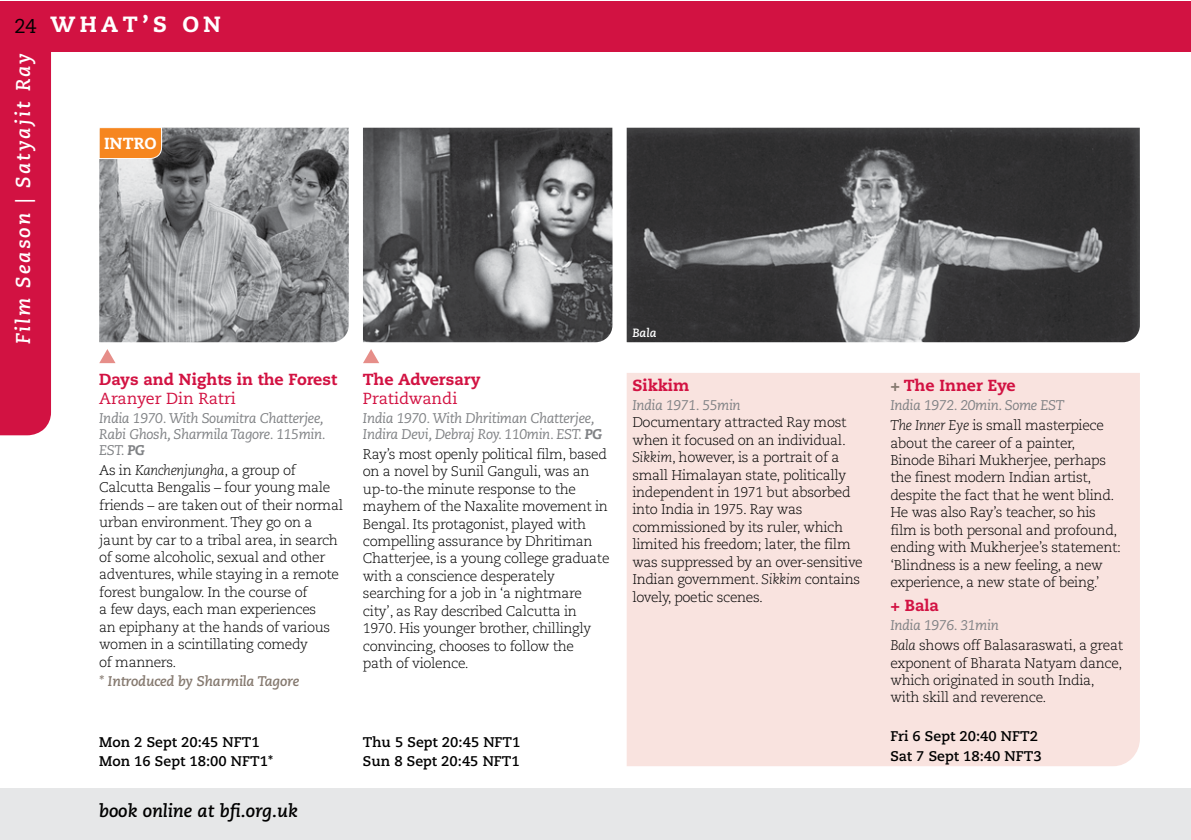
<style>
.page{position:relative;width:1191px;height:840px;background:#fff}
.page>*{position:absolute;margin:0;border:0;box-sizing:border-box;transform-origin:0 0}
.t1{font:800 22px "Caecilia";letter-spacing:.2em;color:#fff}
.t2{font:italic 700 20px "Caecilia";letter-spacing:.1em;color:#fff}
.t3{font:italic 700 18px "Caecilia";letter-spacing:-.01em;color:#000}
.t4{font:800 16px "Caecilia";color:#d21242}
.t5{font:16px "Caecilia";color:#d21242}
.t6{font:800 16px "Caecilia";letter-spacing:.01em;color:#fff}
.t7{font:300 14px/17.4px "Caecilia";letter-spacing:-.025em;color:#000}
.t8{font:italic 14px/16px "Caecilia";letter-spacing:-.025em;color:#808285}
.t9{font:700 14px/19px "Caecilia";color:#000}
.t10{font:italic 700 14px "Caecilia";letter-spacing:-.015em;color:#85796f}
.t11{font:italic 700 12px "Caecilia";color:#fff}
.s1{font-weight:400;font-size:20px;color:#000}
.s2{font-weight:800}
.s3{font-style:italic}
.s4{color:#85796f}
.s5{font-weight:300;color:#000}
.s6{font-weight:300;font-style:normal;color:#000}
.s7{font-weight:400;font-style:italic;color:#808285}
</style>
<div class="page">
<div style="left:0;top:1px;width:1190px;height:50px;background:#d21242"></div>
<div style="left:0;top:51px;width:51px;height:384px;background:#d21242"></div>
<div style="left:0;top:788px;width:1190px;height:51px;background:#e6e7e8"></div>
<div style="left:627px;top:373px;width:513px;height:392px;background:#f9e3df"></div>
<img style="left:626px;top:128px;width:514px;height:214px">
<img style="left:363px;top:128px;width:249px;height:214px">
<img style="left:99px;top:128px;width:250px;height:214px">
<svg style="left:99px;top:349px;width:16px;height:14px"></svg>
<svg style="left:363px;top:349px;width:16px;height:14px"></svg>
<svg style="left:99px;top:127px;width:64px;height:32px;background:#f18e33"></svg>
<h1 class="t1" style="left:14px;top:11px;width:208px"><span class="s1">24</span> WHAT’S ON</h1>
<h2 class="t2" style="left:12px;top:344px;width:293px;rotate:-90deg">Film Season | Satyajit Ray</h2>
<p class="t6" style="left:104px;top:134px;width:54px">INTRO</p>
<p class="t4" style="left:99px;top:369px;width:239px">Days and Nights in the Forest</p>
<p class="t5" style="left:99px;top:389px;width:138px">Aranyer Din Ratri</p>
<p class="t8" style="left:99px;top:410px;width:228px">India 1970. With Soumitra Chatterjee,<br>Rabi Ghosh, Sharmila Tagore. 115min.<br>EST. <span class="s2">PG</span></p>
<p class="t7" style="left:99px;top:461px;width:245px">As in <span class="s3">Kanchenjungha</span>, a group of<br>Calcutta Bengalis – four young male friends – are taken out of their normal urban environment. They go on a jaunt by car to a tribal area, in search of some alcoholic, sexual and other adventures, while staying in a remote forest bungalow. In the course of<br>a few days, each man experiences<br>an epiphany at the hands of various women in a scintillating comedy<br>of manners.</p>
<p class="t10" style="left:99px;top:672px;width:201px">* Introduced by Sharmila Tagore</p>
<p class="t9" style="left:99px;top:732px;width:175px">Mon 2 Sept 20:45 NFT1<br>Mon 16 Sept 18:00 NFT1*</p>
<p class="t3" style="left:99px;top:799px;width:200px">book online at bfi.org.uk</p>
<p class="t4" style="left:363px;top:369px;width:119px">The Adversary</p>
<p class="t5" style="left:363px;top:389px;width:96px">Pratidwandi</p>
<p class="t8" style="left:363px;top:410px;width:240px">India 1970. With Dhritiman Chatterjee,<br>Indira Devi, Debraj Roy. 110min. EST. <span class="s2">PG</span></p>
<p class="t7" style="left:363px;top:445px;width:248px">Ray’s most openly political film, based on a novel by Sunil Ganguli, was an up-to-the minute response to the mayhem of the Naxalite movement in Bengal. Its protagonist, played with compelling assurance by Dhritiman Chatterjee, is a young college graduate with a conscience desperately searching for a job in ‘a nightmare city’, as Ray described Calcutta in 1970. His younger brother, chillingly convincing, chooses to follow the<br>path of violence.</p>
<p class="t9" style="left:363px;top:732px;width:159px">Thu 5 Sept 20:45 NFT1<br>Sun 8 Sept 20:45 NFT1</p>
<p class="t11" style="left:632px;top:325px;width:26px">Bala</p>
<p class="t4" style="left:632px;top:375px;width:59px">Sikkim</p>
<p class="t8" style="left:632px;top:397px;width:110px">India 1971. 55min</p>
<p class="t7" style="left:632px;top:414px;width:232px">Documentary attracted Ray most when it focused on an individual.<br><span class="s3">Sikkim</span>, however, is a portrait of a small Himalayan state, politically independent in 1971 but absorbed into India in 1975. Ray was commissioned by its ruler, which limited his freedom; later, the film was suppressed by an over-sensitive<br>Indian government. <span class="s3">Sikkim</span> contains lovely, poetic scenes.</p>
<p class="t4" style="left:890px;top:375px;width:127px"><span class="s4">+</span> The Inner Eye</p>
<p class="t8" style="left:890px;top:395px;width:215px;line-height:20.2px">India 1972. 20min. Some EST<br><span class="s5">The Inner Eye</span> <span class="s6">is small masterpiece</span></p>
<p class="t7" style="left:890px;top:434px;width:232px">about the career of a painter, Binode Bihari Mukherjee, perhaps the finest modern Indian artist, despite the fact that he went blind.<br>He was also Ray’s teacher, so his film is both personal and profound, ending with Mukherjee’s statement: ‘Blindness is a new feeling, a new experience, a new state of being.’</p>
<p class="t4" style="left:890px;top:595px;width:50px">+ Bala</p>
<p class="t7" style="left:890px;top:615px;width:234px;line-height:20.2px"><span class="s7">India 1976. 31min<br></span><span class="s3">Bala</span> shows off Balasaraswati, a great</p>
<p class="t7" style="left:890px;top:654px;width:233px">exponent of Bharata Natyam dance, which originated in south India, with skill and reverence.</p>
<p class="t9" style="left:890px;top:726px;width:153px">Fri 6 Sept 20:40 NFT2<br>Sat 7 Sept 18:40 NFT3</p>
</div>
